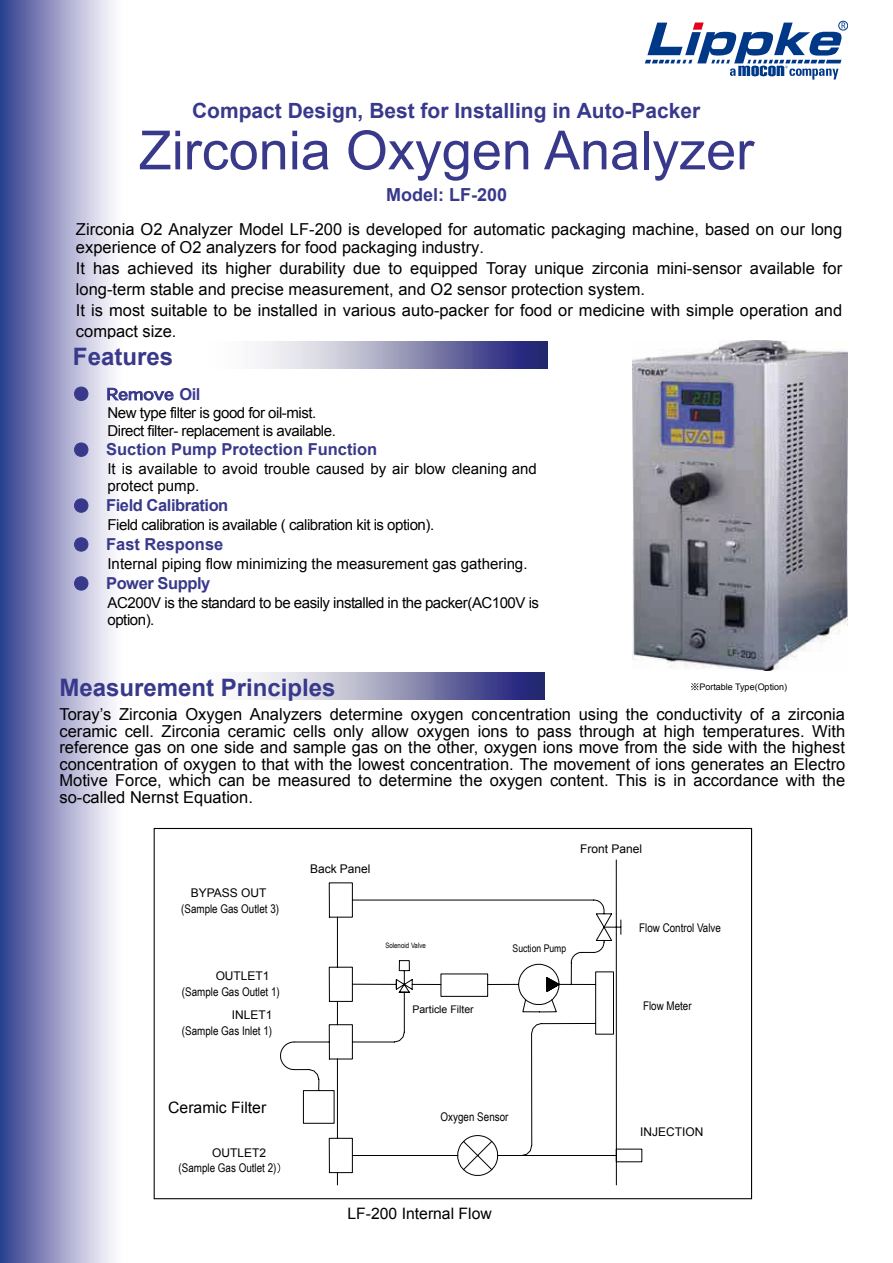
<style>
.page{position:relative;width:893px;height:1263px;background:#fff}
.page>*{position:absolute;margin:0;border:0;box-sizing:border-box;transform-origin:0 0}
.t1{font:54px "Arial";color:#39398c}
.t2{font:700 24px "Arial";color:#39398c}
.t3{font:700 21px "Arial";color:#39398c}
.t4{font:700 18px "Arial";color:#39398c}
.t5{font:16.5px/16.5px "Arial";color:#000}
.t6{font:700 16.5px "Arial";color:#39398c}
.t7{font:700 16.5px "Arial";letter-spacing:-.025em;color:#39398c}
.t8{font:15.75px "Arial";color:#000}
.t9{font:15px/17.2px "Arial";letter-spacing:-.03em;color:#000}
.t10{font:15px/17.2px "Arial";color:#000}
.t11{font:12px/15.8px "Arial Narrow";color:#000}
.t12{font:12px "Arial";color:#000}
.t13{font:10.5px "Arial";color:#000}
.t14{font:10.5px "Arial Narrow";color:#000}
.t15{font:9px "Arial";letter-spacing:-.005em;color:#000}
.t16{font:7.5px "Arial Narrow";color:#000}
.s1{font-family:"Arial"}
</style>
<div class="page">
<div style="left:0;top:0;width:123px;height:1263px;background:linear-gradient(to right,#333f8f,#fff)"></div>
<div style="left:212px;top:673px;width:225px;height:27px;background:linear-gradient(to right,#fff,#8686aa)"></div>
<div style="left:435px;top:673px;width:110px;height:27px;background:linear-gradient(to right,#6d6ca2,#191c73)"></div>
<div style="left:223px;top:342px;width:24px;height:27px;background:#fafafb"></div>
<div style="left:247px;top:342px;width:227px;height:27px;background:linear-gradient(to right,#fff,#616295)"></div>
<div style="left:474px;top:342px;width:74px;height:27px;background:linear-gradient(to right,#4c4b97,#1c2070)"></div>
<svg style="left:74px;top:387px;width:14px;height:14px"></svg>
<svg style="left:108px;top:388px;width:65px;height:12px"></svg>
<svg style="left:74px;top:443px;width:14px;height:13px"></svg>
<svg style="left:74px;top:499px;width:14px;height:13px"></svg>
<svg style="left:74px;top:538px;width:14px;height:13px"></svg>
<svg style="left:74px;top:576px;width:14px;height:14px"></svg>
<svg style="left:691px;top:683px;width:7px;height:7px"></svg>
<svg style="left:280px;top:859px;width:363px;height:327px"></svg>
<svg style="left:277px;top:1163px;width:3px;height:10px"></svg>
<img style="left:632px;top:341px;width:215px;height:329px">
<svg style="left:645px;top:23px;width:201px;height:57px"></svg>
<div style="left:838px;top:21px;width:10px;height:9px;border:1px solid #003888;border-radius:50%"></div>
<p class="t3" style="left:192px;top:97px;width:510px">Compact Design, Best for Installing in Auto-Packer</p>
<p class="t1" style="left:139px;top:115px;width:617px">Zirconia Oxygen Analyzer</p>
<p class="t4" style="left:386px;top:183px;width:123px">Model: LF-200</p>
<p class="t5" style="left:76px;top:221px;width:768px;line-height:18px">Zirconia O2 Analyzer Model LF-200 is developed for automatic packaging machine, based on our long experience of O2 analyzers for food packaging industry.</p>
<p class="t5" style="left:76px;top:258px;width:768px;line-height:21px">It has achieved its higher durability due to equipped Toray unique zirconia mini-sensor available for long-term stable and precise measurement, and O2 sensor protection system.<br>It is most suitable to be installed in various auto-packer for food or medicine with simple operation and compact size.</p>
<p class="t2" style="left:73px;top:340px;width:102px">Features</p>
<p class="t6" style="left:179px;top:383px;width:23px">Oil</p>
<p class="t9" style="left:107px;top:405px;width:230px">New type filter is good for oil-mist.<br>Direct filter- replacement is available.</p>
<p class="t6" style="left:106px;top:439px;width:273px">Suction Pump Protection Function</p>
<p class="t10" style="left:107px;top:460px;width:431px">It is available to avoid trouble caused by air blow cleaning and protect pump.</p>
<p class="t7" style="left:106px;top:495px;width:124px">Field Calibration</p>
<p class="t9" style="left:107px;top:516px;width:328px">Field calibration is available ( calibration kit is option).</p>
<p class="t6" style="left:106px;top:534px;width:119px">Fast Response</p>
<p class="t10" style="left:107px;top:555px;width:422px">Internal piping flow minimizing the measurement gas gathering.</p>
<p class="t7" style="left:106px;top:573px;width:106px">Power Supply</p>
<p class="t9" style="left:107px;top:594px;width:433px">AC200V is the standard to be easily installed in the packer(AC100V is option).</p>
<p class="t2" style="left:59px;top:672px;width:278px">Measurement Principles</p>
<p class="t15" style="left:699px;top:681px;width:89px">Portable Type(Option)</p>
<p class="t5" style="left:59px;top:706px;width:787px;text-align:justify">Toray’s Zirconia Oxygen Analyzers determine oxygen concentration using the conductivity of a zirconia ceramic cell. Zirconia ceramic cells only allow oxygen ions to pass through at high temperatures. With reference gas on one side and sample gas on the other, oxygen ions move from the side with the highest concentration of oxygen to that with the lowest concentration. The movement of ions generates an Electro Motive Force, which can be measured to determine the oxygen content. This is in accordance with the so-called Nernst Equation.</p>
<p class="t11" style="left:181px;top:884px;width:99px;text-align:center"><span class="s1">BYPASS OUT </span>(Sample Gas Outlet 3)</p>
<p class="t11" style="left:182px;top:967px;width:99px;text-indent:34px"><span class="s1">OUTLET1 </span>(Sample Gas Outlet 1)</p>
<p class="t11" style="left:182px;top:1007px;width:92px;text-align:right"><span class="s1">INLET1<br></span>(Sample Gas Inlet 1)</p>
<p class="t8" style="left:168px;top:1097px;width:100px">Ceramic Filter</p>
<p class="t11" style="left:178px;top:1144px;width:99px;text-indent:34px"><span class="s1">OUTLET2 </span>(Sample Gas Outlet 2)</p>
<p class="t12" style="left:310px;top:861px;width:62px">Back Panel</p>
<p class="t16" style="left:385px;top:940px;width:42px">Solenoid Valve</p>
<p class="t13" style="left:412px;top:1002px;width:63px">Particle Filter</p>
<p class="t12" style="left:580px;top:841px;width:64px">Front Panel</p>
<p class="t14" style="left:513px;top:941px;width:55px">Suction Pump</p>
<p class="t11" style="left:639px;top:920px;width:83px">Flow Control Valve</p>
<p class="t11" style="left:643px;top:997px;width:50px">Flow Meter</p>
<p class="t11" style="left:441px;top:1109px;width:69px">Oxygen Sensor</p>
<p class="t8" style="left:347px;top:1203px;width:146px">LF-200 Internal Flow</p>
<p class="t12" style="left:640px;top:1124px;width:65px">INJECTION</p>
</div>
